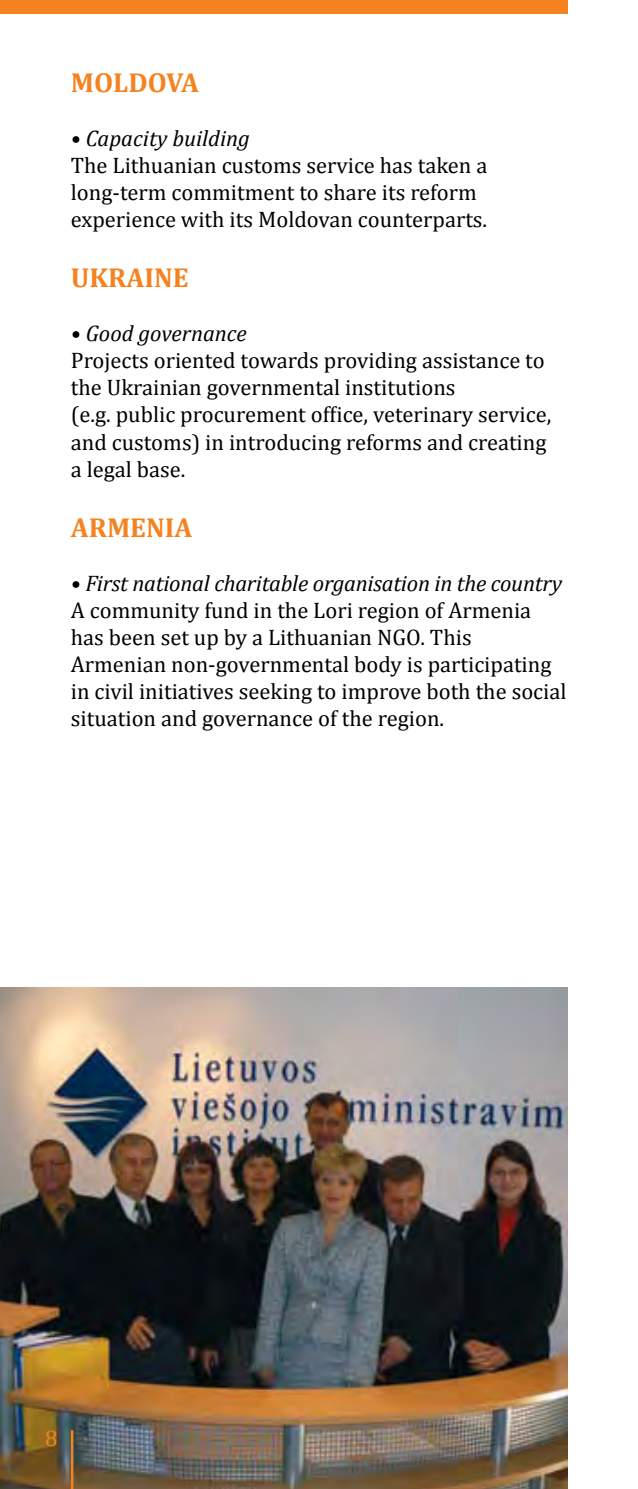
<style>
.page{position:relative;width:638px;height:1489px;background:#fff}
.page>*{position:absolute;margin:0;border:0;box-sizing:border-box;transform-origin:0 0}
.t1{font:700 27.5px "Cambria";color:#f5821f}
.t2{font:22.5px/27px "Cambria";color:#000}
.t3{font:italic 22.5px "Cambria";letter-spacing:-.01em;color:#000}
.t4{font:22.5px "Cambria";color:#f5821f}
</style>
<div class="page">
<img style="left:0;top:987px;width:567px;height:501px">
<div style="left:0;top:0;width:567px;height:14px;background:#f5821f"></div>
<hr style="left:71px;top:1429px;width:2px;height:59px;background:#f5821f">
<p class="t1" style="left:71px;top:66px;width:130px">MOLDOVA</p>
<p class="t3" style="left:71px;top:125px;width:181px">• Capacity building</p>
<p class="t2" style="left:71px;top:152px;width:418px">The Lithuanian customs service has taken a long-term commitment to share its reform experience with its Moldovan counterparts.</p>
<p class="t1" style="left:71px;top:261px;width:119px">UKRAINE</p>
<p class="t3" style="left:71px;top:320px;width:177px">• Good governance</p>
<p class="t2" style="left:71px;top:347px;width:482px">Projects oriented towards providing assistance to the Ukrainian governmental institutions<br>(e.g. public procurement office, veterinary service, and customs) in introducing reforms and creating a legal base.</p>
<p class="t1" style="left:71px;top:510px;width:123px">ARMENIA</p>
<p class="t3" style="left:71px;top:569px;width:493px">• First national charitable organisation in the country</p>
<p class="t2" style="left:71px;top:596px;width:497px">A community fund in the Lori region of Armenia has been set up by a Lithuanian NGO. This Armenian non-governmental body is participating in civil initiatives seeking to improve both the social situation and governance of the region.</p>
<p class="t4" style="left:45px;top:1425px;width:14px">8</p>
</div>
